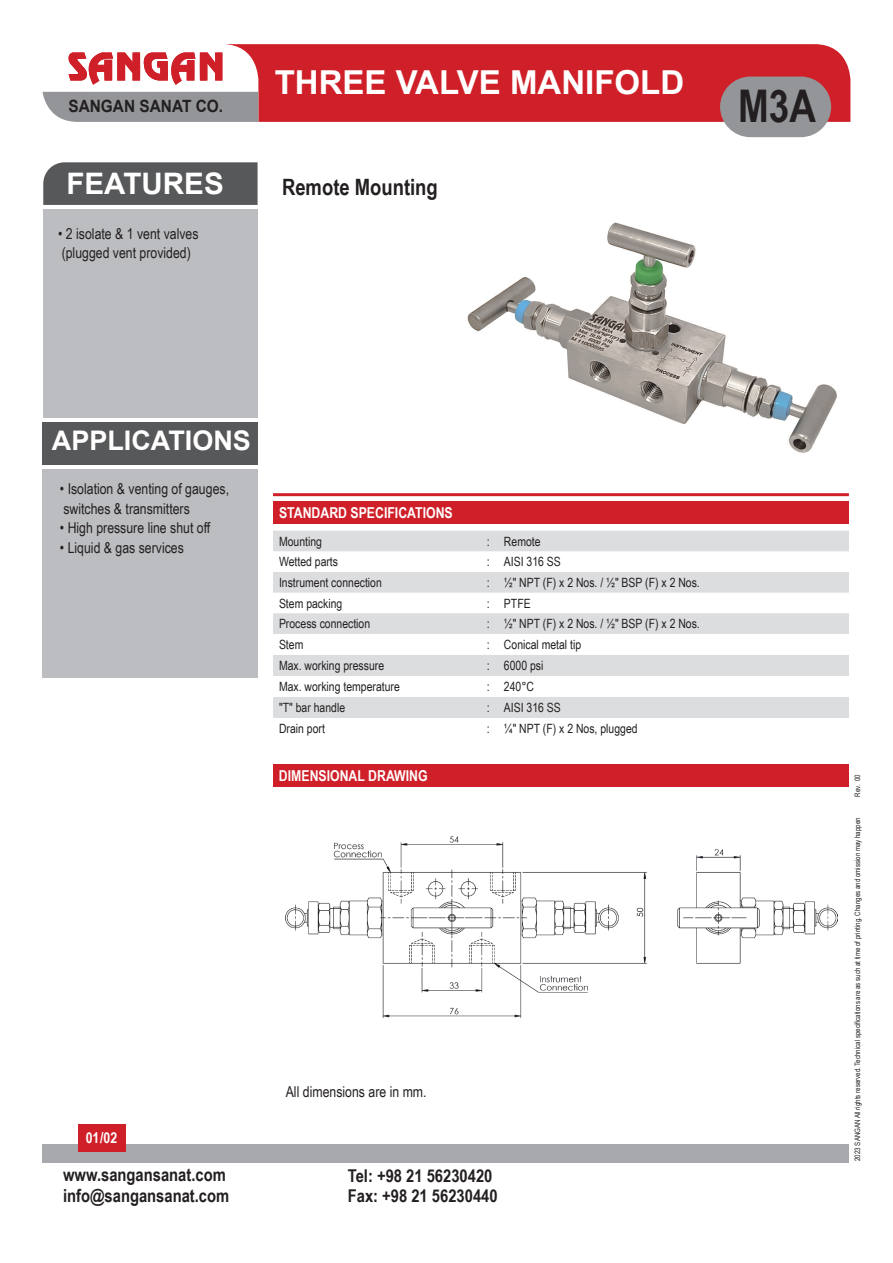
<style>
.page{position:relative;width:893px;height:1263px;background:#fff}
.page>*{position:absolute;margin:0;border:0;box-sizing:border-box;transform-origin:0 0}
.t1{font:700 45px "Arial Narrow";color:#231f20}
.t2{font:700 33px "Arial";color:#fff}
.t3{font:700 29.7px "Arial";color:#fff}
.t4{font:700 27px "Arial";color:#fff}
.t5{font:700 22.5px "Arial Narrow";color:#231f20}
.t6{font:700 18px/21px "Arial Narrow";color:#231f20}
.t7{font:700 17.7px/19.5px "Arial Narrow";color:#231f20}
.t8{font:700 16.95px "Arial";color:#231f20;scale:.91 1}
.t9{font:15px "Arial Narrow";color:#231f20}
.t10{font:700 15px "Arial Narrow";color:#fff}
.t11{font:12.75px "Arial Narrow";color:#231f20}
.t12{font:7.5px "Arial Narrow";color:#231f20}
</style>
<div class="page">
<div style="left:222px;top:44px;width:628px;height:78px;background:#cf2029"></div>
<div style="left:43px;top:92px;width:215px;height:30px;background:#939598"></div>
<svg style="left:68px;top:52px;width:154px;height:33px"></svg>
<div style="left:720px;top:77px;width:111px;height:60px;background:#939598;border-radius:30px"></div>
<div style="left:43px;top:1144px;width:806px;height:18px;background:#a8a9ad"></div>
<div style="left:78px;top:1125px;width:48px;height:27px;background:#cf2029"></div>
<div style="left:43px;top:209px;width:215px;height:209px;background:#bcbdc0"></div>
<div style="left:43px;top:162px;width:215px;height:43px;background:#57585a"></div>
<div style="left:43px;top:469px;width:215px;height:208px;background:#bcbdc0"></div>
<div style="left:43px;top:422px;width:215px;height:42px;background:#57585a"></div>
<hr style="left:273px;top:493px;width:576px;height:3px;background:#cf2029">
<div style="left:273px;top:501px;width:576px;height:22px;background:#cf2029"></div>
<svg style="left:273px;top:531px;width:576px;height:187px;fill:#dcdddf"></svg>
<img style="left:467px;top:222px;width:370px;height:231px">
<img style="left:286px;top:836px;width:551px;height:181px">
<div style="left:273px;top:765px;width:576px;height:22px;background:#cf2029"></div>
<h2 class="t2" style="left:275px;top:59px;width:411px">THREE VALVE MANIFOLD</h2>
<h3 class="t8" style="left:68px;top:94px;width:171px">SANGAN SANAT CO.</h3>
<h1 class="t1" style="left:738px;top:72px;width:79px">M3A</h1>
<h3 class="t3" style="left:66px;top:162px;width:159px">FEATURES</h3>
<p class="t9" style="left:58px;top:223px;width:142px">• 2 isolate &amp; 1 vent valves</p>
<p class="t9" style="left:62px;top:242px;width:131px">(plugged vent provided)</p>
<p class="t5" style="left:282px;top:170px;width:157px">Remote Mounting</p>
<h3 class="t4" style="left:52px;top:422px;width:201px">APPLICATIONS</h3>
<p class="t9" style="left:60px;top:478px;width:171px">• Isolation &amp; venting of gauges,</p>
<p class="t9" style="left:63px;top:498px;width:128px">switches &amp; transmitters</p>
<p class="t9" style="left:60px;top:517px;width:152px">• High pressure line shut off</p>
<p class="t9" style="left:60px;top:537px;width:125px">• Liquid &amp; gas services</p>
<p class="t10" style="left:279px;top:501px;width:175px">STANDARD SPECIFICATIONS</p>
<p class="t11" style="left:279px;top:532px;width:45px">Mounting</p>
<p class="t11" style="left:487px;top:532px;width:4px">:</p>
<p class="t11" style="left:504px;top:532px;width:38px">Remote</p>
<p class="t11" style="left:279px;top:552px;width:61px">Wetted parts</p>
<p class="t11" style="left:487px;top:552px;width:4px">:</p>
<p class="t11" style="left:504px;top:552px;width:58px">AISI 316 SS</p>
<p class="t11" style="left:279px;top:573px;width:104px">Instrument connection</p>
<p class="t11" style="left:487px;top:573px;width:4px">:</p>
<p class="t11" style="left:504px;top:573px;width:197px">½" NPT (F) x 2 Nos. / ½" BSP (F) x 2 Nos.</p>
<p class="t11" style="left:279px;top:594px;width:65px">Stem packing</p>
<p class="t11" style="left:487px;top:594px;width:4px">:</p>
<p class="t11" style="left:504px;top:594px;width:28px">PTFE</p>
<p class="t11" style="left:279px;top:614px;width:93px">Process connection</p>
<p class="t11" style="left:487px;top:614px;width:4px">:</p>
<p class="t11" style="left:504px;top:614px;width:197px">½" NPT (F) x 2 Nos. / ½" BSP (F) x 2 Nos.</p>
<p class="t11" style="left:279px;top:635px;width:26px">Stem</p>
<p class="t11" style="left:487px;top:635px;width:4px">:</p>
<p class="t11" style="left:504px;top:635px;width:79px">Conical metal tip</p>
<p class="t11" style="left:279px;top:656px;width:107px">Max. working pressure</p>
<p class="t11" style="left:487px;top:656px;width:4px">:</p>
<p class="t11" style="left:504px;top:656px;width:41px">6000 psi</p>
<p class="t11" style="left:279px;top:677px;width:122px">Max. working temperature</p>
<p class="t11" style="left:487px;top:677px;width:4px">:</p>
<p class="t11" style="left:504px;top:677px;width:32px">240°C</p>
<p class="t11" style="left:279px;top:698px;width:68px">"T" bar handle</p>
<p class="t11" style="left:487px;top:698px;width:4px">:</p>
<p class="t11" style="left:504px;top:698px;width:58px">AISI 316 SS</p>
<p class="t11" style="left:279px;top:719px;width:47px">Drain port</p>
<p class="t11" style="left:487px;top:719px;width:4px">:</p>
<p class="t11" style="left:504px;top:719px;width:135px">¼" NPT (F) x 2 Nos, plugged</p>
<p class="t10" style="left:279px;top:765px;width:150px">DIMENSIONAL DRAWING</p>
<p class="t10" style="left:86px;top:1126px;width:33px">01/02</p>
<h3 class="t6" style="left:63px;top:1163px;width:168px">www.sangansanat.com info@sangansanat.com</h3>
<p class="t9" style="left:286px;top:1081px;width:142px">All dimensions are in mm.</p>
<h3 class="t7" style="left:348px;top:1165px;width:151px">Tel: +98 21 56230420<br>Fax: +98 21 56230440</h3>
<p class="t12" style="left:852px;top:797px;width:24px;rotate:-90deg">Rev. 00</p>
<p class="t12" style="left:852px;top:1161px;width:345px;rotate:-90deg">2023 SANGAN All rights reserved. Technical specifications are as such at time of printing. Changes and omission may happen</p>
</div>
